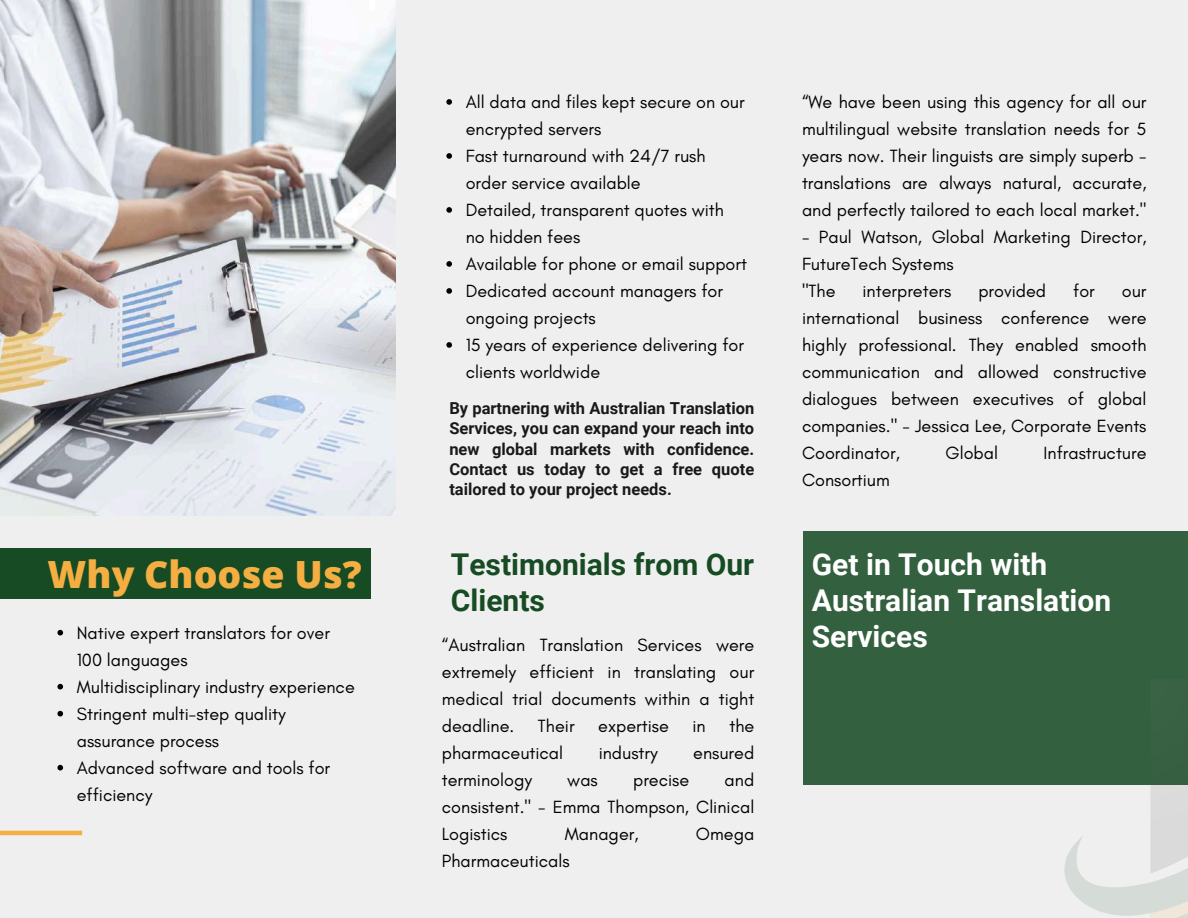
<style>
.page{position:relative;width:1188px;height:918px;background:#efefef}
.page>*{position:absolute;margin:0;border:0;box-sizing:border-box;transform-origin:0 0}
.t1{font:800 37.5px "Open Sans";color:#f4ae41}
.t2{font:700 30px/36px "Roboto";color:#fff}
.t3{font:700 30px/36px "Roboto";color:#174b23}
.t4{font:18px/27px "Glacial Indifference";color:#000;text-align:justify}
.t5{font:700 16.5px/20.2px "Roboto";color:#000;text-align:justify}
</style>
<div class="page">
<img style="left:0;top:0;width:396px;height:515px">
<div style="left:0;top:548px;width:371px;height:51px;background:#174b23"></div>
<svg style="left:57px;top:630px;width:6px;height:5px"></svg>
<svg style="left:57px;top:684px;width:6px;height:5px"></svg>
<svg style="left:57px;top:711px;width:6px;height:5px"></svg>
<svg style="left:57px;top:765px;width:6px;height:5px"></svg>
<svg style="left:446px;top:99px;width:6px;height:6px"></svg>
<svg style="left:446px;top:153px;width:6px;height:6px"></svg>
<svg style="left:446px;top:207px;width:6px;height:6px"></svg>
<svg style="left:446px;top:261px;width:6px;height:6px"></svg>
<svg style="left:446px;top:288px;width:6px;height:6px"></svg>
<svg style="left:446px;top:342px;width:6px;height:6px"></svg>
<div style="left:804px;top:531px;width:384px;height:253px;background:#33603e"></div>
<div style="left:1150px;top:679px;width:38px;height:195px;background:#386042"></div>
<svg style="left:1064px;top:784px;width:124px;height:134px"></svg>
<hr style="left:0;top:831px;width:82px;height:4px;background:#f4ae41">
<h1 class="t1" style="left:48px;top:548px;width:316px">Why Choose Us?</h1>
<p class="t4" style="left:77px;top:619px;width:280px;text-align:left">Native expert translators for over<br>100 languages<br>Multidisciplinary industry experience<br>Stringent multi-step quality assurance process<br>Advanced software and tools for efficiency</p>
<p class="t4" style="left:466px;top:88px;width:283px;text-align:left">All data and files kept secure on our encrypted servers<br>Fast turnaround with 24/7 rush order service available<br>Detailed, transparent quotes with no hidden fees<br>Available for phone or email support<br>Dedicated account managers for ongoing projects<br>15 years of experience delivering for clients worldwide</p>
<p class="t5" style="left:449px;top:398px;width:306px">By partnering with Australian Translation Services, you can expand your reach into new global markets with confidence.<br>Contact us today to get a free quote tailored to your project needs.</p>
<p class="t4" style="left:802px;top:88px;width:346px">“We have been using this agency for all our multilingual website translation needs for 5 years now. Their linguists are simply superb - translations are always natural, accurate, and perfectly tailored to each local market."</p>
<p class="t4" style="left:802px;top:223px;width:346px;text-align:left">- Paul Watson, Global Marketing Director,<br>FutureTech Systems<br>"The</p>
<p class="t4" style="left:863px;top:277px;width:90px">interpreters</p>
<p class="t4" style="left:978px;top:277px;width:69px">provided</p>
<p class="t4" style="left:1073px;top:277px;width:23px">for</p>
<p class="t4" style="left:802px;top:277px;width:346px;text-indent:320px">our international business conference were highly professional. They enabled smooth communication and allowed constructive dialogues between executives of global companies." - Jessica Lee, Corporate Events Coordinator,</p>
<p class="t4" style="left:945px;top:439px;width:54px">Global</p>
<p class="t4" style="left:1044px;top:439px;width:104px">Infrastructure</p>
<p class="t4" style="left:802px;top:466px;width:89px">Consortium</p>
<h2 class="t3" style="left:451px;top:547px;width:305px">Testimonials from Our<br>Clients</h2>
<h2 class="t2" style="left:812px;top:547px;width:301px">Get in Touch with<br>Australian Translation<br>Services</h2>
<p class="t4" style="left:442px;top:631px;width:314px">“Australian Translation Services were extremely efficient in translating our medical trial documents within a tight deadline.</p>
<p class="t4" style="left:538px;top:712px;width:38px">Their</p>
<p class="t4" style="left:598px;top:712px;width:72px">expertise</p>
<p class="t4" style="left:693px;top:712px;width:15px">in</p>
<p class="t4" style="left:729px;top:712px;width:26px">the</p>
<p class="t4" style="left:442px;top:739px;width:123px">pharmaceutical</p>
<p class="t4" style="left:599px;top:739px;width:61px">industry</p>
<p class="t4" style="left:693px;top:739px;width:63px">ensured</p>
<p class="t4" style="left:442px;top:766px;width:92px">terminology</p>
<p class="t4" style="left:567px;top:766px;width:32px">was</p>
<p class="t4" style="left:633px;top:766px;width:58px">precise</p>
<p class="t4" style="left:442px;top:766px;width:314px;text-indent:283px">and consistent." - Emma Thompson, Clinical Logistics</p>
<p class="t4" style="left:565px;top:820px;width:75px">Manager,</p>
<p class="t4" style="left:696px;top:820px;width:60px">Omega</p>
<p class="t4" style="left:442px;top:847px;width:129px">Pharmaceuticals</p>
</div>
